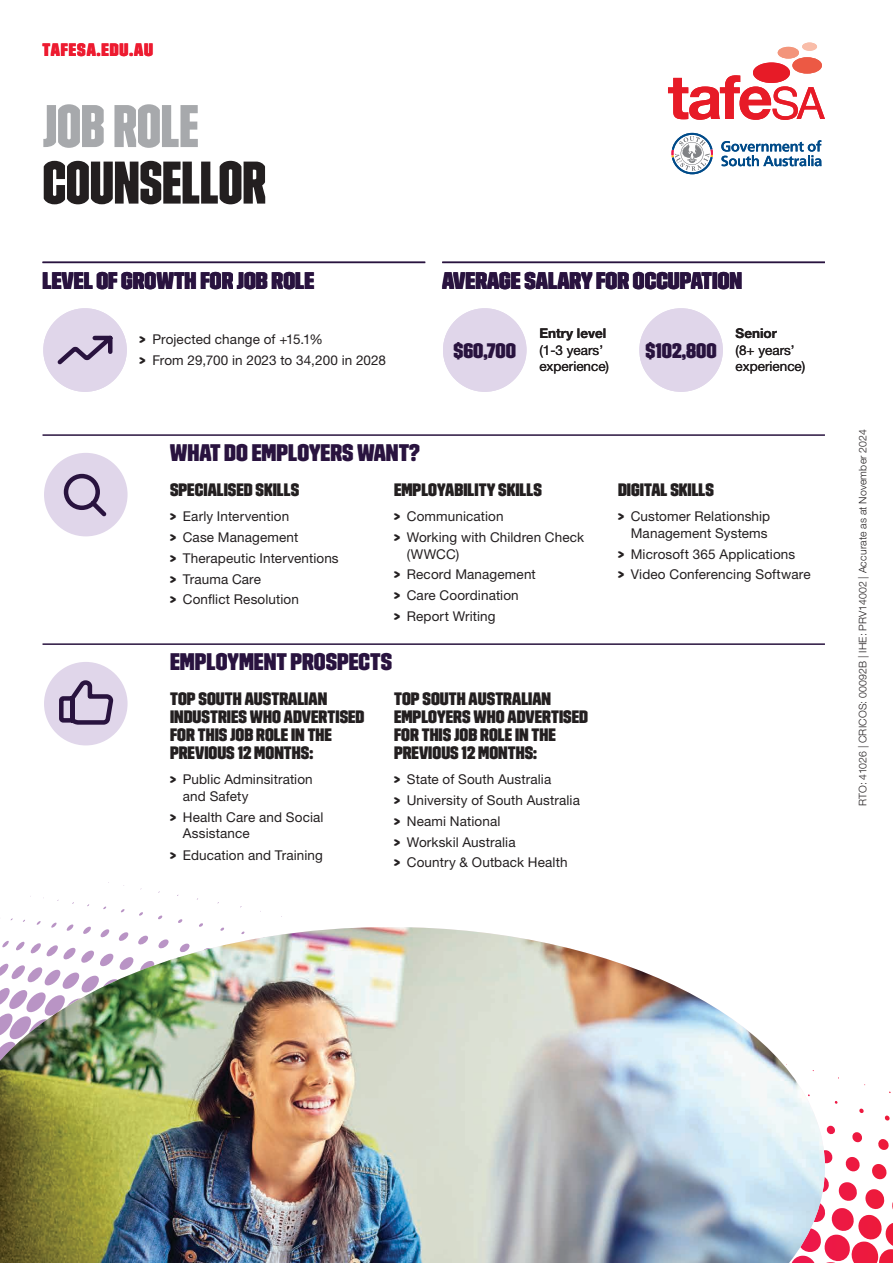
<style>
.page{position:relative;width:893px;height:1263px;background:#fff}
.page>*{position:absolute;margin:0;border:0;box-sizing:border-box;transform-origin:0 0}
.t1{font:60px "Trim Poster Lean";letter-spacing:-.005em;color:#231f20}
.t2{font:60px "Trim Poster Lean";letter-spacing:-.005em;color:#a7a9ac}
.t3{font:24px "Trim Poster Average";color:#29133f}
.t4{font:21px "Trim Poster Average";color:#29133f}
.t5{font:18px/18px "Trim Poster Average";color:#231f20}
.t6{font:18px "Trim Poster Average";letter-spacing:.05em;color:#ed1b30}
.t7{font:13.5px/20.7px "Helvetica Neue LT Std";letter-spacing:.01em;color:#231f20}
.t8{font:700 13.5px "Helvetica Neue LT Std";color:#231f20}
.t9{font:300 10.5px "Helvetica Neue LT Std";letter-spacing:.015em;color:#231f20}
.s1{font-family:"Trim Poster Average"}
</style>
<div class="page">
<svg style="left:10px;top:882px;width:272px;height:38px"></svg>
<img style="left:0;top:927px;width:825px;height:336px">
<hr style="left:43px;top:434px;width:782px;height:2px;background:#29133f">
<hr style="left:43px;top:643px;width:782px;height:2px;background:#29133f">
<div style="left:44px;top:453px;width:84px;height:83px;background:#e0d6ea;border-radius:50%"></div>
<svg style="left:63px;top:473px;width:44px;height:44px"></svg>
<div style="left:44px;top:662px;width:84px;height:83px;background:#e0d6ea;border-radius:50%"></div>
<svg style="left:57px;top:680px;width:57px;height:65px"></svg>
<hr style="left:43px;top:262px;width:382px;height:1px;background:#29133f">
<hr style="left:442px;top:262px;width:383px;height:1px;background:#29133f">
<div style="left:443px;top:308px;width:83px;height:84px;background:#e0d6ea;border-radius:50%"></div>
<div style="left:43px;top:308px;width:84px;height:84px;background:#e0d6ea;border-radius:50%"></div>
<svg style="left:57px;top:335px;width:56px;height:30px"></svg>
<div style="left:639px;top:308px;width:84px;height:84px;background:#e0d6ea;border-radius:50%"></div>
<svg style="left:668px;top:75px;width:157px;height:45px"></svg>
<div style="left:753px;top:63px;width:37px;height:20px;background:#e71b27;border-radius:50%"></div>
<div style="left:792px;top:57px;width:30px;height:17px;background:#ec5944;border-radius:50%"></div>
<div style="left:778px;top:47px;width:21px;height:12px;background:#f3957b;border-radius:50%"></div>
<div style="left:802px;top:43px;width:15px;height:8px;background:#f9bda9;border-radius:50%"></div>
<svg style="left:721px;top:140px;width:100px;height:26px"></svg>
<svg style="left:671px;top:133px;width:42px;height:41px"></svg>
<h3 class="t6" style="left:43px;top:41px;width:112px">TAFESA.EDU.AU</h3>
<h1 class="t2" style="left:43px;top:97px;width:158px">JOB ROLE</h1>
<h1 class="t1" style="left:43px;top:153px;width:225px">COUNSELLOR</h1>
<h2 class="t3" style="left:43px;top:268px;width:273px">LEVEL OF GROWTH FOR JOB ROLE</h2>
<h2 class="t3" style="left:442px;top:268px;width:301px">AVERAGE SALARY FOR OCCUPATION</h2>
<p class="t8" style="left:539px;top:325px;width:69px">Entry level</p>
<p class="t7" style="left:539px;top:342px;width:71px;line-height:16.5px">(1-3 years’ experience)</p>
<p class="t8" style="left:736px;top:325px;width:43px">Senior</p>
<p class="t7" style="left:736px;top:342px;width:71px;line-height:16.5px">(8+ years’ experience)</p>
<p class="t7" style="left:140px;top:329px;width:248px"><span class="s1">&gt;</span> Projected change of +15.1%<br><span class="s1">&gt;</span> From 29,700 in 2023 to 34,200 in 2028</p>
<h3 class="t4" style="left:453px;top:340px;width:64px">$60,700</h3>
<h3 class="t4" style="left:645px;top:340px;width:73px">$102,800</h3>
<h2 class="t3" style="left:170px;top:441px;width:252px">WHAT DO EMPLOYERS WANT?</h2>
<h3 class="t5" style="left:170px;top:481px;width:131px">SPECIALISED SKILLS</h3>
<p class="t7" style="left:170px;top:506px;width:170px"><span class="s1">&gt;</span> Early Intervention<br><span class="s1">&gt;</span> Case Management<br><span class="s1">&gt;</span> Therapeutic Interventions <span class="s1">&gt;</span> Trauma Care<br><span class="s1">&gt;</span> Conflict Resolution</p>
<h3 class="t5" style="left:394px;top:481px;width:149px">EMPLOYABILITY SKILLS</h3>
<p class="t7" style="left:394px;top:506px;width:192px"><span class="s1">&gt;</span> Communication<br><span class="s1">&gt;</span> Working with Children Check</p>
<p class="t7" style="left:394px;top:543px;width:143px;text-indent:13px">(WWCC)<br><span class="s1">&gt;</span> Record Management <span class="s1">&gt;</span> Care Coordination<br><span class="s1">&gt;</span> Report Writing</p>
<h2 class="t3" style="left:170px;top:650px;width:223px">EMPLOYMENT PROSPECTS</h2>
<h3 class="t5" style="left:170px;top:690px;width:196px">TOP SOUTH AUSTRALIAN<br>INDUSTRIES WHO ADVERTISED<br>FOR THIS JOB ROLE IN THE<br>PREVIOUS 12 MONTHS:</h3>
<p class="t7" style="left:183px;top:771px;width:131px;line-height:16.5px;text-indent:-13px"><span class="s1">&gt;</span> Public Adminsitration and Safety</p>
<p class="t7" style="left:183px;top:808px;width:142px;line-height:16.5px;text-indent:-13px"><span class="s1">&gt;</span> Health Care and Social<br>Assistance</p>
<p class="t7" style="left:170px;top:845px;width:154px"><span class="s1">&gt;</span> Education and Training</p>
<h3 class="t5" style="left:394px;top:690px;width:196px">TOP SOUTH AUSTRALIAN<br>EMPLOYERS WHO ADVERTISED<br>FOR THIS JOB ROLE IN THE<br>PREVIOUS 12 MONTHS:</h3>
<p class="t7" style="left:394px;top:769px;width:187px"><span class="s1">&gt;</span> State of South Australia<br><span class="s1">&gt;</span> University of South Australia <span class="s1">&gt;</span> Neami National<br><span class="s1">&gt;</span> Workskil Australia<br><span class="s1">&gt;</span> Country &amp; Outback Health</p>
<h3 class="t5" style="left:618px;top:481px;width:97px">DIGITAL SKILLS</h3>
<p class="t7" style="left:618px;top:508px;width:154px;line-height:16.5px;text-align:right"><span class="s1">&gt;</span> Customer Relationship<br>Management Systems</p>
<p class="t7" style="left:618px;top:543px;width:194px"><span class="s1">&gt;</span> Microsoft 365 Applications<br><span class="s1">&gt;</span> Video Conferencing Software</p>
<p class="t9" style="left:856px;top:806px;width:378px;rotate:-90deg">RTO: 41026 | CRICOS: 00092B | IHE: PRV14002 | Accurate as at November 2024</p>
</div>
